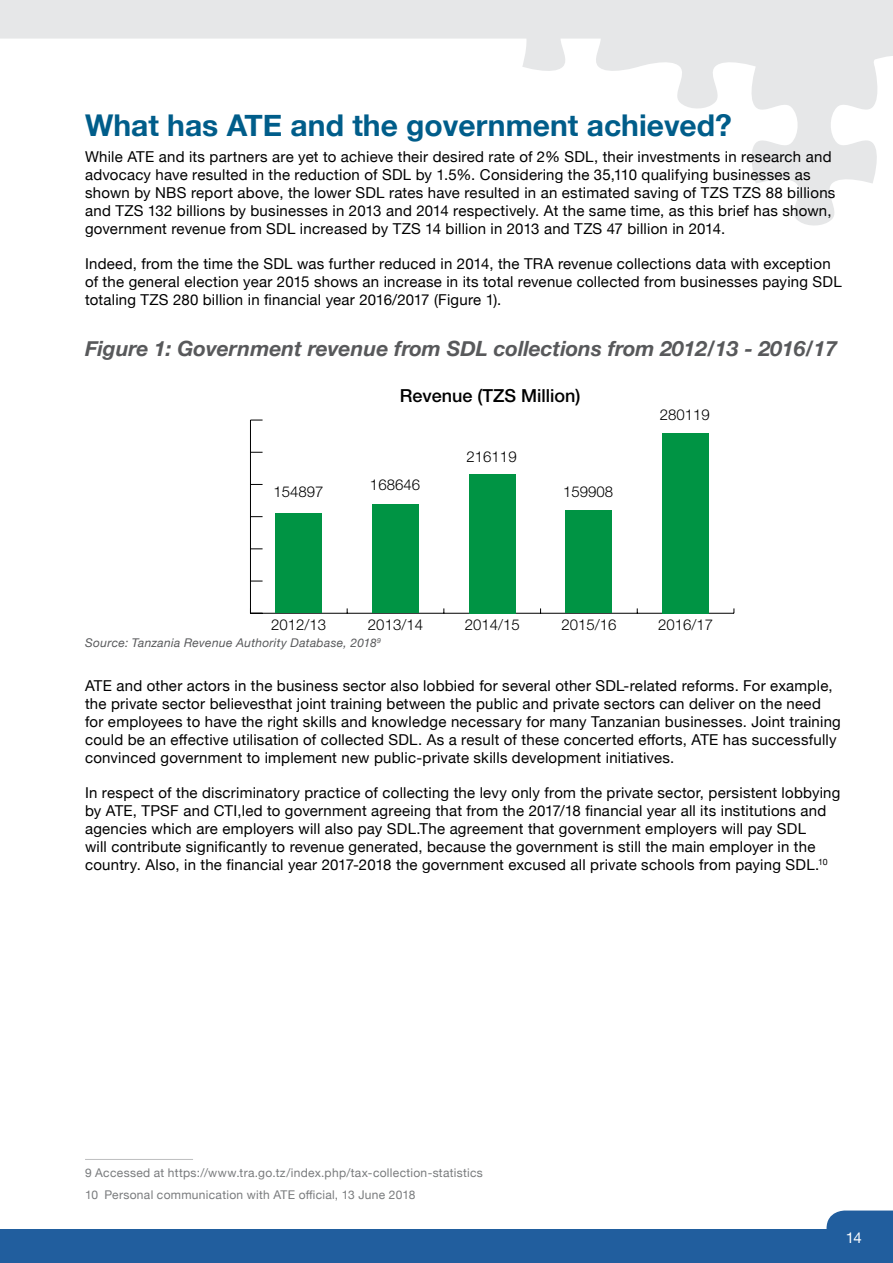
<style>
.page{position:relative;width:893px;height:1263px;background:#fff}
.page>*{position:absolute;margin:0;border:0;box-sizing:border-box;transform-origin:0 0}
.t1{font:700 30px "Helvetica Neue";color:#005d8a}
.t2{font:italic 700 21px "Helvetica Neue";color:#58595b}
.t3{font:500 18px "Helvetica Neue";color:#000}
.t4{font:15px/18px "Helvetica Neue";letter-spacing:.015em;color:#000}
.t5{font:300 15px "Helvetica Neue";color:#000}
.t6{font:15px "Helvetica Neue";color:#fff}
.t7{font:12px/22px "Helvetica Neue";letter-spacing:.025em;color:#797b7d}
.t8{font:italic 12px "Helvetica Neue";letter-spacing:.03em;color:#58595b}
</style>
<div class="page">
<svg style="left:0;top:0;width:893px;height:226px"></svg>
<div style="left:0;top:1230px;width:893px;height:33px;background:#215e9e"></div>
<svg style="left:826px;top:1210px;width:67px;height:20px"></svg>
<hr style="left:85px;top:1159px;width:108px;height:1px;background:#bdbebf">
<hr style="left:250px;top:613px;width:484px;height:1px;background:#000">
<hr style="left:250px;top:420px;width:1px;height:193px;background:#000">
<svg style="left:251px;top:612px;width:12px;height:1px"></svg>
<svg style="left:251px;top:581px;width:12px;height:1px"></svg>
<svg style="left:251px;top:549px;width:12px;height:1px"></svg>
<svg style="left:251px;top:516px;width:12px;height:1px"></svg>
<svg style="left:251px;top:484px;width:12px;height:1px"></svg>
<svg style="left:251px;top:452px;width:12px;height:1px"></svg>
<svg style="left:251px;top:420px;width:12px;height:1px"></svg>
<div style="left:276px;top:513px;width:46px;height:100px;background:#009444"></div>
<div style="left:372px;top:505px;width:47px;height:108px;background:#009444"></div>
<div style="left:469px;top:474px;width:46px;height:139px;background:#009444"></div>
<div style="left:566px;top:510px;width:46px;height:103px;background:#009444"></div>
<div style="left:662px;top:433px;width:47px;height:180px;background:#009444"></div>
<h1 class="t1" style="left:85px;top:101px;width:648px">What has ATE and the government achieved?</h1>
<p class="t4" style="left:85px;top:149px;width:752px">While ATE and its partners are yet to achieve their desired rate of 2% SDL, their investments in research and advocacy have resulted in the reduction of SDL by 1.5%. Considering the 35,110 qualifying businesses as shown by NBS report above, the lower SDL rates have resulted in an estimated saving of TZS TZS 88 billions and TZS 132 billions by businesses in 2013 and 2014 respectively. At the same time, as this brief has shown, government revenue from SDL increased by TZS 14 billion in 2013 and TZS 47 billion in 2014.</p>
<p class="t4" style="left:85px;top:256px;width:758px">Indeed, from the time the SDL was further reduced in 2014, the TRA revenue collections data with exception of the general election year 2015 shows an increase in its total revenue collected from businesses paying SDL totaling TZS 280 billion in financial year 2016/2017 (Figure 1).</p>
<h2 class="t2" style="left:85px;top:332px;width:753px">Figure 1: Government revenue from SDL collections from 2012/13 - 2016/17</h2>
<p class="t5" style="left:273px;top:479px;width:52px">154897</p>
<p class="t3" style="left:400px;top:381px;width:182px">Revenue (TZS Million)</p>
<p class="t5" style="left:370px;top:472px;width:52px">168646</p>
<p class="t5" style="left:467px;top:444px;width:52px">216119</p>
<p class="t5" style="left:563px;top:479px;width:52px">159908</p>
<p class="t5" style="left:660px;top:402px;width:52px">280119</p>
<p class="t5" style="left:271px;top:612px;width:57px">2012/13</p>
<p class="t5" style="left:368px;top:612px;width:57px">2013/14</p>
<p class="t5" style="left:465px;top:612px;width:57px">2014/15</p>
<p class="t5" style="left:561px;top:612px;width:57px">2015/16</p>
<p class="t5" style="left:658px;top:612px;width:57px">2016/17</p>
<p class="t8" style="left:85px;top:634px;width:297px">Source: Tanzania Revenue Authority Database, 2018<sup>9</sup></p>
<p class="t4" style="left:85px;top:677px;width:757px">ATE and other actors in the business sector also lobbied for several other SDL-related reforms. For example, the private sector believesthat joint training between the public and private sectors can deliver on the need for employees to have the right skills and knowledge necessary for many Tanzanian businesses. Joint training could be an effective utilisation of collected SDL. As a result of these concerted efforts, ATE has successfully convinced government to implement new public-private skills development initiatives.</p>
<p class="t4" style="left:85px;top:784px;width:757px">In respect of the discriminatory practice of collecting the levy only from the private sector, persistent lobbying by ATE, TPSF and CTI,led to government agreeing that from the 2017/18 financial year all its institutions and agencies which are employers will also pay SDL.The agreement that government employers will pay SDL<br>will contribute significantly to revenue generated, because the government is still the main employer in the country. Also, in the financial year 2017-2018 the government excused all private schools from paying SDL.<sup>10</sup></p>
<p class="t7" style="left:85px;top:1162px;width:399px">9 Accessed at https://www.tra.go.tz/index.php/tax-collection-statistics<br>10 Personal communication with ATE official, 13 June 2018</p>
<p class="t6" style="left:846px;top:1227px;width:17px">14</p>
</div>
